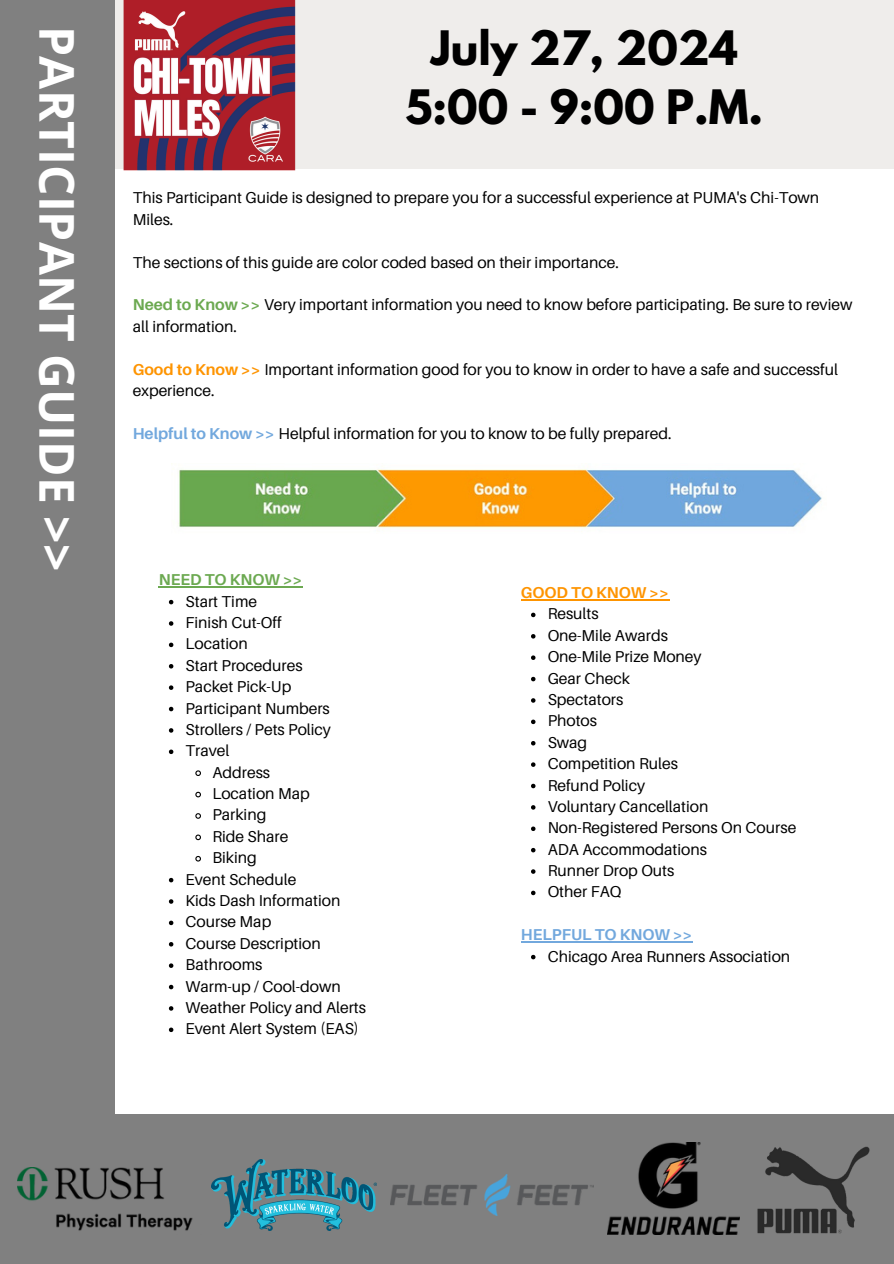
<style>
.page{position:relative;width:894px;height:1264px;background:#fff}
.page>*{position:absolute;margin:0;border:0;box-sizing:border-box;transform-origin:0 0}
.t1{font:700 48px "Open Sans";color:#fff}
.t2{font:700 42px/58.5px "League Spartan";color:#000;text-align:center}
.t3{font:15.75px/21.3px "Aileron";color:#000}
.t4{font:700 15.75px "Aileron";color:#72a8dd}
.t5{font:700 15.75px "Aileron";color:#6ca951}
.t6{font:700 15.75px "Aileron";color:#fe9400}
.s1{font-weight:700;color:#6ca951}
.s2{font-weight:700;color:#fe9400}
.s3{font-weight:700;color:#72a8dd}
</style>
<div class="page">
<div style="left:90px;top:0;width:803px;height:169px;background:#efedeb"></div>
<div style="left:0;top:0;width:115px;height:1263px;background:#808080"></div>
<img style="left:179px;top:469px;width:643px;height:61px">
<div style="left:0;top:1114px;width:893px;height:149px;background:#808080"></div>
<img style="left:18px;top:1167px;width:175px;height:64px">
<img style="left:607px;top:1142px;width:132px;height:92px">
<img style="left:391px;top:1174px;width:202px;height:41px">
<img style="left:211px;top:1159px;width:165px;height:71px">
<img style="left:123px;top:0;width:173px;height:171px">
<img style="left:757px;top:1146px;width:113px;height:88px">
<hr style="left:159px;top:586px;width:144px;height:1px;background:#6ca951">
<svg style="left:169px;top:600px;width:4px;height:4px"></svg>
<svg style="left:169px;top:621px;width:4px;height:4px"></svg>
<svg style="left:169px;top:642px;width:4px;height:5px"></svg>
<svg style="left:169px;top:664px;width:4px;height:4px"></svg>
<svg style="left:169px;top:685px;width:4px;height:5px"></svg>
<svg style="left:169px;top:706px;width:4px;height:5px"></svg>
<svg style="left:169px;top:728px;width:4px;height:4px"></svg>
<svg style="left:169px;top:749px;width:4px;height:5px"></svg>
<svg style="left:195px;top:770px;width:6px;height:6px"></svg>
<svg style="left:195px;top:791px;width:6px;height:7px"></svg>
<svg style="left:195px;top:813px;width:6px;height:6px"></svg>
<svg style="left:195px;top:834px;width:6px;height:7px"></svg>
<svg style="left:195px;top:855px;width:6px;height:7px"></svg>
<svg style="left:169px;top:877px;width:4px;height:5px"></svg>
<svg style="left:169px;top:899px;width:4px;height:4px"></svg>
<svg style="left:169px;top:920px;width:4px;height:5px"></svg>
<svg style="left:169px;top:942px;width:4px;height:4px"></svg>
<svg style="left:169px;top:963px;width:4px;height:4px"></svg>
<svg style="left:169px;top:984px;width:4px;height:5px"></svg>
<svg style="left:169px;top:1006px;width:4px;height:4px"></svg>
<svg style="left:169px;top:1027px;width:4px;height:5px"></svg>
<hr style="left:520px;top:599px;width:149px;height:1px;background:#fe9400">
<svg style="left:531px;top:612px;width:4px;height:5px"></svg>
<svg style="left:531px;top:634px;width:4px;height:4px"></svg>
<svg style="left:531px;top:655px;width:4px;height:5px"></svg>
<svg style="left:531px;top:677px;width:4px;height:4px"></svg>
<svg style="left:531px;top:698px;width:4px;height:4px"></svg>
<svg style="left:531px;top:719px;width:4px;height:5px"></svg>
<svg style="left:531px;top:741px;width:4px;height:4px"></svg>
<svg style="left:531px;top:762px;width:4px;height:5px"></svg>
<svg style="left:531px;top:783px;width:4px;height:5px"></svg>
<svg style="left:531px;top:805px;width:4px;height:4px"></svg>
<svg style="left:531px;top:826px;width:4px;height:5px"></svg>
<svg style="left:531px;top:848px;width:4px;height:4px"></svg>
<svg style="left:531px;top:869px;width:4px;height:4px"></svg>
<svg style="left:531px;top:890px;width:4px;height:5px"></svg>
<hr style="left:520px;top:941px;width:172px;height:1px;background:#72a8dd">
<svg style="left:531px;top:954px;width:4px;height:5px"></svg>
<p class="t1" style="left:91px;top:26px;width:546px;rotate:90deg">PARTICIPANT GUIDE &gt;&gt;</p>
<p class="t2" style="left:405px;top:24px;width:359px">July 27, 2024<br>5:00 - 9:00 P.M.</p>
<p class="t3" style="left:133px;top:187px;width:687px">This Participant Guide is designed to prepare you for a successful experience at PUMA's Chi-Town<br>Miles.</p>
<p class="t3" style="left:133px;top:251px;width:487px">The sections of this guide are color coded based on their importance.</p>
<p class="t3" style="left:133px;top:294px;width:721px"><span class="s1">Need to Know &gt;&gt;</span> Very important information you need to know before participating. Be sure to review all information.</p>
<p class="t3" style="left:133px;top:358px;width:706px"><span class="s2">Good to Know &gt;&gt;</span> Important information good for you to know in order to have a safe and successful experience.</p>
<h3 class="t3" style="left:133px;top:422px;width:540px"><span class="s3">Helpful to Know &gt;&gt;</span> Helpful information for you to know to be fully prepared.</h3>
<p class="t5" style="left:159px;top:570px;width:145px">NEED TO KNOW &gt;&gt;</p>
<p class="t3" style="left:185px;top:590px;width:73px">Start Time</p>
<p class="t3" style="left:185px;top:611px;width:98px">Finish Cut-Off</p>
<p class="t3" style="left:185px;top:633px;width:64px">Location</p>
<p class="t3" style="left:185px;top:654px;width:118px">Start Procedures</p>
<p class="t3" style="left:185px;top:675px;width:107px">Packet Pick-Up</p>
<p class="t3" style="left:185px;top:697px;width:146px">Participant Numbers</p>
<p class="t3" style="left:185px;top:718px;width:147px">Strollers / Pets Policy</p>
<p class="t3" style="left:185px;top:739px;width:45px">Travel</p>
<p class="t3" style="left:212px;top:761px;width:59px">Address</p>
<p class="t3" style="left:212px;top:782px;width:99px">Location Map</p>
<p class="t3" style="left:212px;top:804px;width:55px">Parking</p>
<p class="t3" style="left:212px;top:825px;width:77px">Ride Share</p>
<p class="t3" style="left:212px;top:846px;width:46px">Biking</p>
<p class="t3" style="left:185px;top:868px;width:112px">Event Schedule</p>
<p class="t3" style="left:185px;top:889px;width:156px">Kids Dash Information</p>
<p class="t3" style="left:185px;top:910px;width:87px">Course Map</p>
<p class="t3" style="left:185px;top:932px;width:137px">Course Description</p>
<p class="t3" style="left:185px;top:953px;width:78px">Bathrooms</p>
<h3 class="t3" style="left:185px;top:975px;width:157px">Warm-up / Cool-down</h3>
<p class="t3" style="left:185px;top:996px;width:182px">Weather Policy and Alerts</p>
<p class="t3" style="left:185px;top:1017px;width:175px">Event Alert System (EAS)</p>
<p class="t6" style="left:520px;top:582px;width:150px">GOOD TO KNOW &gt;&gt;</p>
<p class="t3" style="left:547px;top:603px;width:52px">Results</p>
<p class="t3" style="left:547px;top:624px;width:122px">One-Mile Awards</p>
<p class="t3" style="left:547px;top:645px;width:155px">One-Mile Prize Money</p>
<p class="t3" style="left:547px;top:667px;width:84px">Gear Check</p>
<p class="t3" style="left:547px;top:688px;width:77px">Spectators</p>
<p class="t3" style="left:547px;top:710px;width:51px">Photos</p>
<p class="t3" style="left:547px;top:731px;width:41px">Swag</p>
<p class="t3" style="left:547px;top:752px;width:132px">Competition Rules</p>
<p class="t3" style="left:547px;top:774px;width:99px">Refund Policy</p>
<p class="t3" style="left:547px;top:795px;width:162px">Voluntary Cancellation</p>
<p class="t3" style="left:547px;top:816px;width:250px">Non-Registered Persons On Course</p>
<h3 class="t3" style="left:547px;top:838px;width:161px">ADA Accommodations</h3>
<p class="t3" style="left:547px;top:859px;width:128px">Runner Drop Outs</p>
<p class="t3" style="left:547px;top:881px;width:75px">Other FAQ</p>
<p class="t4" style="left:520px;top:924px;width:173px">HELPFUL TO KNOW &gt;&gt;</p>
<p class="t3" style="left:547px;top:945px;width:244px">Chicago Area Runners Association</p>
</div>
